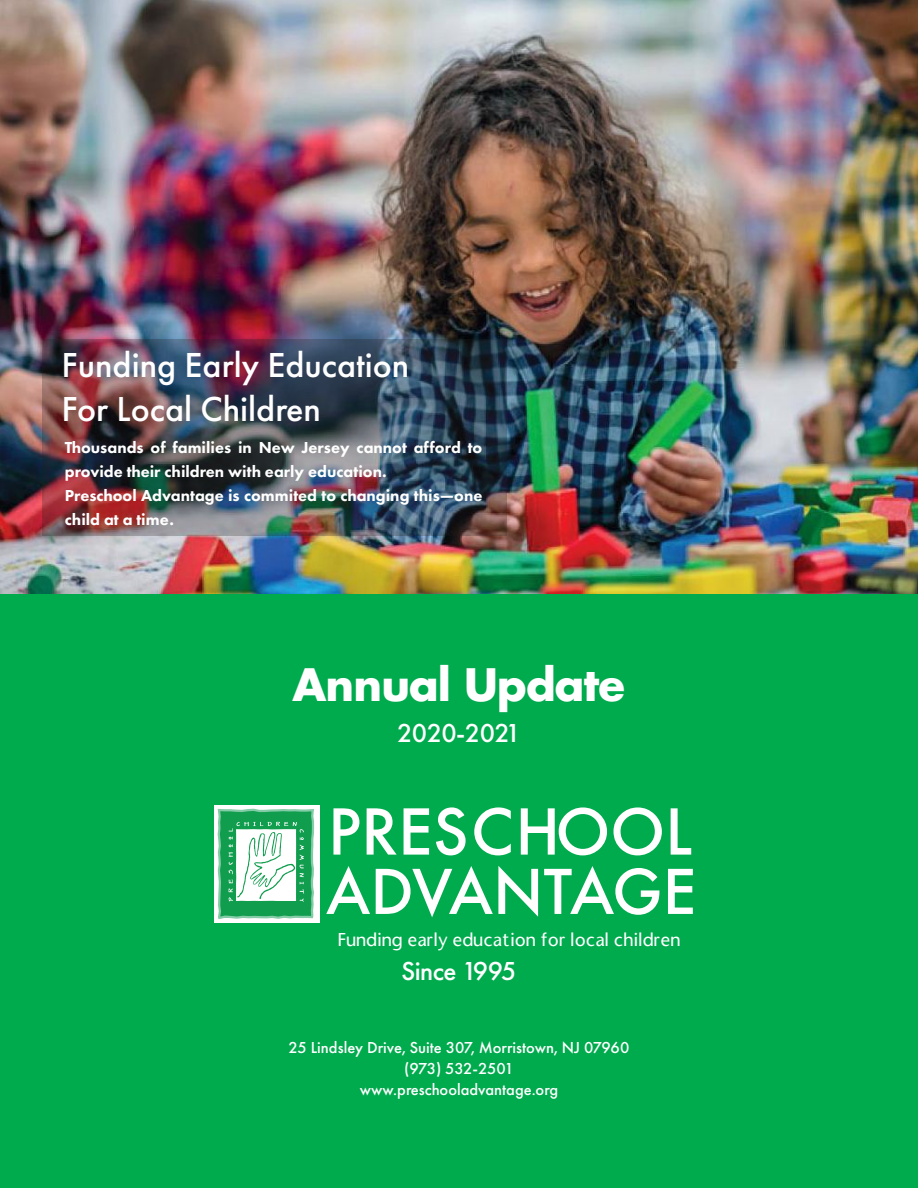
<style>
.page{position:relative;width:918px;height:1188px;background:#fff}
.page>*{position:absolute;margin:0;border:0;box-sizing:border-box;transform-origin:0 0}
.t1{font:700 43.5px "Futura Std";letter-spacing:-.02em;color:#fff}
.t2{font:500 36px/43.2px "Futura PT";color:#fff}
.t3{font:500 27px "Futura PT";letter-spacing:-.02em;color:#fff}
.t4{font:500 17.7px "Stone Sans";color:#fff}
.t5{font:800 16.5px/24px "Futura PT";color:#fff}
.t6{font:500 16.5px/21px "Futura PT";color:#fff;text-align:center}
</style>
<div class="page">
<img style="left:0;top:0;width:918px;height:594px">
<div style="left:0;top:594px;width:918px;height:594px;background:#00ab4e"></div>
<img style="left:43px;top:339px;width:464px;height:197px">
<div style="left:215px;top:805px;width:105px;height:118px;background:#fff"></div>
<svg style="left:217px;top:808px;width:98px;height:112px"></svg>
<svg style="left:333px;top:808px;width:26px;height:47px"></svg>
<svg style="left:367px;top:808px;width:30px;height:47px"></svg>
<svg style="left:404px;top:808px;width:25px;height:47px"></svg>
<svg style="left:436px;top:807px;width:30px;height:48px"></svg>
<svg style="left:474px;top:807px;width:37px;height:48px"></svg>
<svg style="left:521px;top:807px;width:86px;height:48px"></svg>
<svg style="left:614px;top:807px;width:48px;height:48px"></svg>
<svg style="left:671px;top:808px;width:20px;height:47px"></svg>
<svg style="left:326px;top:866px;width:44px;height:48px"></svg>
<svg style="left:376px;top:866px;width:162px;height:51px"></svg>
<svg style="left:544px;top:866px;width:115px;height:49px"></svg>
<svg style="left:668px;top:869px;width:25px;height:45px"></svg>
<h2 class="t2" style="left:62px;top:344px;width:349px">Funding Early Education<br>For Local Children</h2>
<p class="t5" style="left:65px;top:435px;width:419px">Thousands of families in New Jersey cannot afford to provide their children with early education.<br>Preschool Advantage is commited to changing this—one child at a time.</p>
<h1 class="t1" style="left:292px;top:656px;width:334px">Annual Update</h1>
<h3 class="t3" style="left:397px;top:717px;width:125px">2020-2021</h3>
<p class="t4" style="left:338px;top:928px;width:344px">Funding early education for local children</p>
<h3 class="t3" style="left:401px;top:954px;width:117px">Since 1995</h3>
<p class="t6" style="left:289px;top:1037px;width:342px">25 Lindsley Drive, Suite 307, Morristown, NJ 07960 (973) 532-2501<br>www.preschooladvantage.org</p>
</div>
